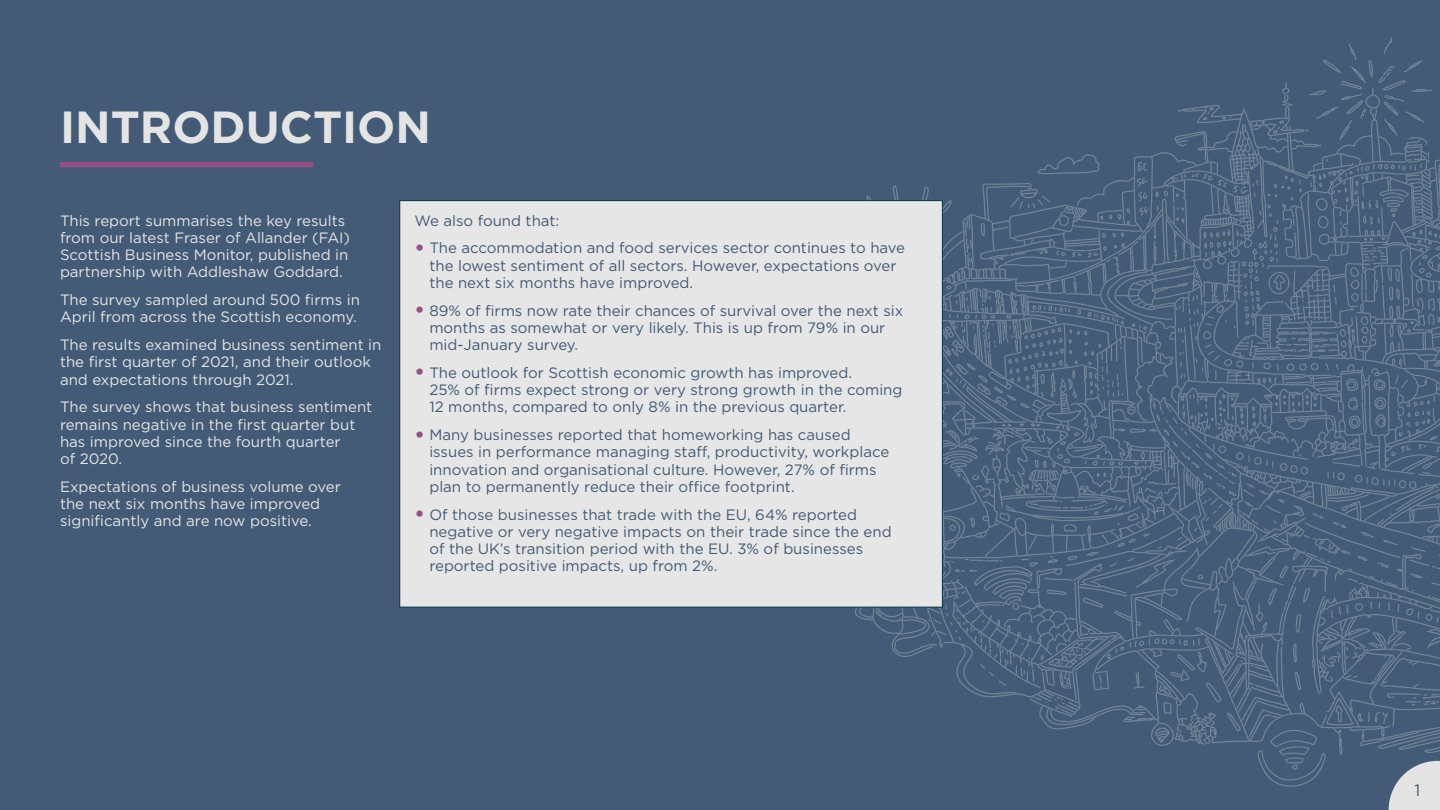
<style>
.page{position:relative;width:1440px;height:810px;background:#435b76}
.page>*{position:absolute;margin:0;border:0;box-sizing:border-box;transform-origin:0 0}
.t1{font:700 45px "Gotham";color:#e4e4e4}
.t2{font:16.5px "Gotham";color:#435b76}
.t3{font:15px/17.2px "Gotham";color:#435b76}
.t4{font:15px/17.2px "Gotham";color:#e4e4e4}
.s1{font-weight:700;font-size:21px;color:#975083}
</style>
<div class="page">
<div style="left:60px;top:162px;width:254px;height:5px;background:#975083"></div>
<svg style="left:855px;top:37px;width:585px;height:773px"></svg>
<div style="left:399px;top:200px;width:544px;height:408px;background:#e6e6e6;border:1px solid #033644"></div>
<h1 class="t1" style="left:60px;top:98px;width:373px">INTRODUCTION</h1>
<p class="t4" style="left:60px;top:211px;width:292px">This report summarises the key results from our latest Fraser of Allander (FAI)<br>Scottish Business Monitor, published in partnership with Addleshaw Goddard.</p>
<p class="t4" style="left:60px;top:291px;width:301px">The survey sampled around 500 firms in<br>April from across the Scottish economy.</p>
<p class="t4" style="left:60px;top:336px;width:323px">The results examined business sentiment in the first quarter of 2021, and their outlook and expectations through 2021.</p>
<p class="t4" style="left:60px;top:398px;width:314px">The survey shows that business sentiment remains negative in the first quarter but has improved since the fourth quarter<br>of 2020.</p>
<p class="t4" style="left:60px;top:478px;width:282px">Expectations of business volume over the next six months have improved significantly and are now positive.</p>
<p class="t3" style="left:414px;top:211px;width:147px">We also found that:</p>
<p class="t3" style="left:429px;top:239px;width:477px;text-indent:-15px"><span class="s1">•</span> The accommodation and food services sector continues to have the lowest sentiment of all sectors. However, expectations over the next six months have improved.</p>
<p class="t3" style="left:429px;top:301px;width:476px;text-indent:-15px"><span class="s1">•</span> 89% of firms now rate their chances of survival over the next six months as somewhat or very likely. This is up from 79% in our mid-January survey.</p>
<p class="t3" style="left:429px;top:364px;width:475px;text-indent:-15px"><span class="s1">•</span> The outlook for Scottish economic growth has improved.<br>25% of firms expect strong or very strong growth in the coming<br>12 months, compared to only 8% in the previous quarter.</p>
<p class="t3" style="left:429px;top:426px;width:461px;text-indent:-15px"><span class="s1">•</span> Many businesses reported that homeworking has caused issues in performance managing staff, productivity, workplace innovation and organisational culture. However, 27% of firms plan to permanently reduce their office footprint.</p>
<p class="t3" style="left:429px;top:505px;width:464px;text-indent:-15px"><span class="s1">•</span> Of those businesses that trade with the EU, 64% reported negative or very negative impacts on their trade since the end of the UK’s transition period with the EU. 3% of businesses reported positive impacts, up from 2%.</p>
<p class="t2" style="left:1414px;top:779px;width:7px">1</p>
</div>
